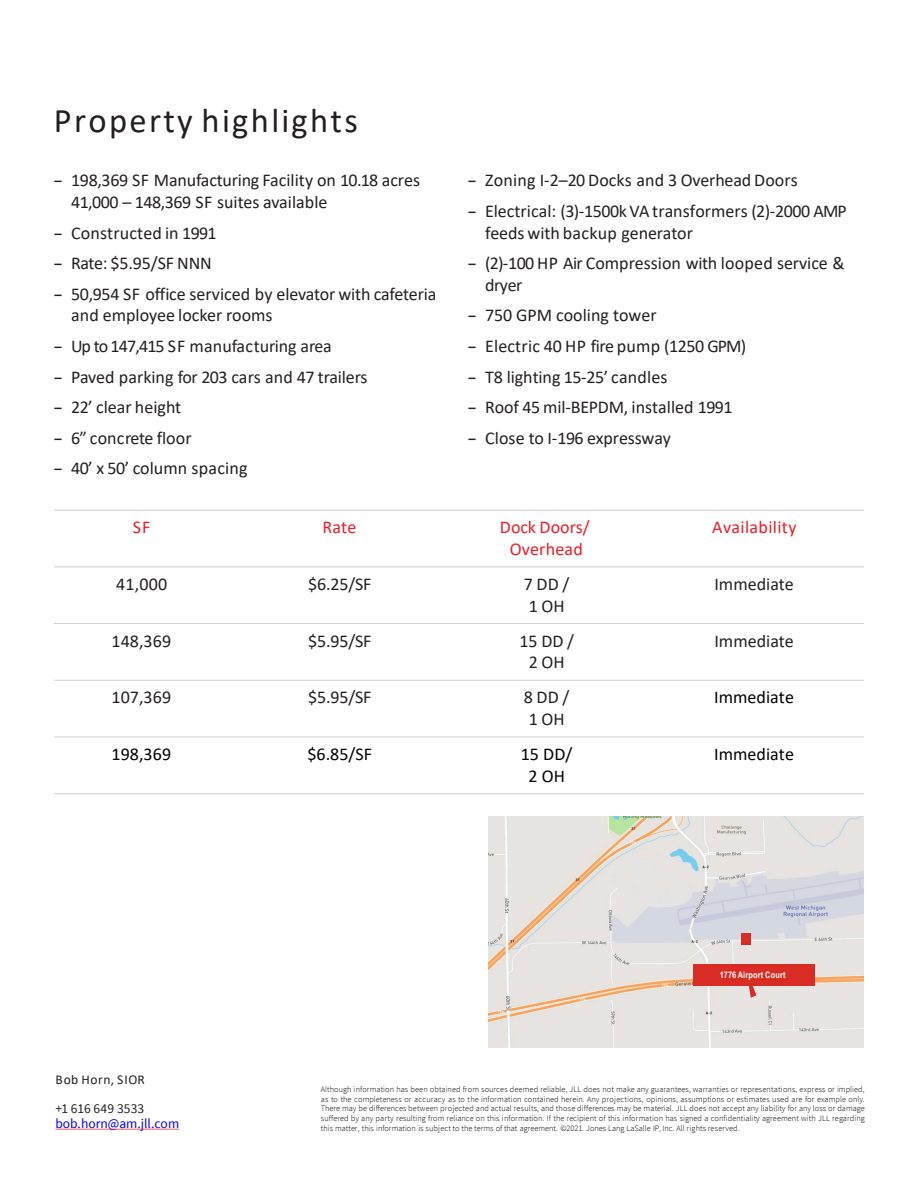
<style>
.page{position:relative;width:918px;height:1188px;background:#fff}
.page>*{position:absolute;margin:0;border:0;box-sizing:border-box;transform-origin:0 0}
.t1{font:34.5px "Calibri";letter-spacing:.065em;color:#231f20}
.t2{font:18px/21.6px "Calibri";color:#231f20}
.t3{font:18px "Calibri";color:#000}
.t4{font:18px/21.6px "Calibri";letter-spacing:.01em;color:#ed1c24;text-align:center}
.t5{font:13.5px "Source Sans Pro";letter-spacing:.005em;color:#00f}
.t6{font:13.5px "Calibri";letter-spacing:.04em;color:#231f20}
.t7{font:13.5px "Source Sans Pro";letter-spacing:.01em;color:#231f20}
.t8{font:700 9px "Arial Narrow";letter-spacing:.02em;color:#fff}
.t9{font:300 8.25px/9.9px "Source Sans Pro";color:#000;text-align:justify}
.s1{font-family:"Source Sans Pro";font-weight:600}
</style>
<div class="page">
<hr style="left:54px;top:566px;width:810px;height:1px;background:#ccced0">
<hr style="left:54px;top:623px;width:810px;height:1px;background:#ccced0">
<hr style="left:54px;top:680px;width:810px;height:1px;background:#ccced0">
<hr style="left:54px;top:737px;width:810px;height:1px;background:#ccced0">
<hr style="left:54px;top:510px;width:810px;height:1px;background:#ccced0">
<hr style="left:54px;top:793px;width:810px;height:1px;background:#ccced0">
<img style="left:488px;top:817px;width:376px;height:230px">
<svg style="left:746px;top:986px;width:10px;height:12px"></svg>
<div style="left:693px;top:964px;width:122px;height:22px;background:#d82c24"></div>
<div style="left:742px;top:933px;width:9px;height:12px;background:#d82c24"></div>
<svg style="left:55px;top:1129px;width:124px;height:1px"></svg>
<h2 class="t1" style="left:54px;top:96px;width:306px">Property highlights</h2>
<p class="t2" style="left:71px;top:169px;width:351px;text-indent:-17px"><span class="s1">–</span> 198,369 SF Manufacturing Facility on 10.18 acres<br>41,000 – 148,369 SF suites available</p>
<p class="t2" style="left:54px;top:221px;width:164px"><span class="s1">–</span> Constructed in 1991</p>
<p class="t2" style="left:54px;top:252px;width:159px"><span class="s1">–</span> Rate: $5.95/SF NNN</p>
<p class="t2" style="left:71px;top:283px;width:367px;text-indent:-17px"><span class="s1">–</span> 50,954 SF office serviced by elevator with cafeteria and employee locker rooms</p>
<p class="t2" style="left:54px;top:335px;width:279px"><span class="s1">–</span> Up to 147,415 SF manufacturing area</p>
<p class="t2" style="left:54px;top:365px;width:315px"><span class="s1">–</span> Paved parking for 203 cars and 47 trailers</p>
<p class="t2" style="left:54px;top:396px;width:129px"><span class="s1">–</span> 22’ clear height</p>
<p class="t2" style="left:54px;top:427px;width:139px"><span class="s1">–</span> 6” concrete floor</p>
<p class="t2" style="left:54px;top:457px;width:195px"><span class="s1">–</span> 40’ x 50’ column spacing</p>
<p class="t2" style="left:468px;top:169px;width:331px"><span class="s1">–</span> Zoning I-2–20 Docks and 3 Overhead Doors</p>
<p class="t2" style="left:485px;top:200px;width:363px;text-indent:-17px"><span class="s1">–</span> Electrical: (3)-1500k VAtransformers (2)-2000 AMP feeds with backup generator</p>
<p class="t2" style="left:485px;top:252px;width:361px;text-indent:-17px"><span class="s1">–</span> (2)-100 HP Air Compression with looped service &amp; dryer</p>
<p class="t2" style="left:468px;top:304px;width:190px"><span class="s1">–</span> 750 GPM cooling tower</p>
<p class="t2" style="left:468px;top:335px;width:280px"><span class="s1">–</span> Electric 40 HP fire pump (1250 GPM)</p>
<p class="t2" style="left:468px;top:365px;width:201px"><span class="s1">–</span> T8 lighting 15-25’ candles</p>
<p class="t2" style="left:468px;top:396px;width:266px"><span class="s1">–</span> Roof 45 mil-BEPDM, installed 1991</p>
<p class="t2" style="left:468px;top:427px;width:205px"><span class="s1">–</span> Close to I-196 expressway</p>
<p class="t4" style="left:133px;top:516px;width:19px">SF</p>
<p class="t4" style="left:322px;top:516px;width:35px">Rate</p>
<p class="t4" style="left:500px;top:516px;width:91px">Dock Doors/<br>Overhead</p>
<p class="t4" style="left:712px;top:516px;width:86px">Availability</p>
<p class="t2" style="left:116px;top:573px;width:53px">41,000</p>
<p class="t2" style="left:308px;top:573px;width:65px">$6.25/SF</p>
<p class="t2" style="left:524px;top:573px;width:47px">7DD/</p>
<p class="t2" style="left:529px;top:594px;width:37px">1OH</p>
<p class="t2" style="left:714px;top:573px;width:81px">Immediate</p>
<p class="t2" style="left:112px;top:630px;width:61px">148,369</p>
<p class="t2" style="left:308px;top:630px;width:65px">$5.95/SF</p>
<p class="t2" style="left:519px;top:630px;width:56px">15DD/</p>
<p class="t2" style="left:529px;top:651px;width:37px">2OH</p>
<p class="t2" style="left:714px;top:630px;width:81px">Immediate</p>
<p class="t2" style="left:112px;top:686px;width:61px">107,369</p>
<p class="t2" style="left:308px;top:686px;width:65px">$5.95/SF</p>
<p class="t2" style="left:524px;top:686px;width:47px">8DD/</p>
<p class="t2" style="left:529px;top:708px;width:37px">1OH</p>
<p class="t3" style="left:714px;top:685px;width:81px">Immediate</p>
<p class="t3" style="left:112px;top:742px;width:61px">198,369</p>
<p class="t3" style="left:307px;top:742px;width:66px">$6.85/SF</p>
<p class="t3" style="left:521px;top:742px;width:53px">15 DD/</p>
<p class="t3" style="left:529px;top:763px;width:38px">2 OH</p>
<p class="t3" style="left:714px;top:742px;width:81px">Immediate</p>
<p class="t8" style="left:720px;top:968px;width:67px">1776 Airport Court</p>
<p class="t6" style="left:55px;top:1070px;width:91px">Bob Horn, SIOR</p>
<p class="t7" style="left:55px;top:1100px;width:90px">+1 616 649 3533</p>
<p class="t5" style="left:55px;top:1115px;width:125px">bob.horn@am.jll.com</p>
<p class="t9" style="left:321px;top:1084px;width:545px">Although information has been obtained from sources deemed reliable, JLL does not make any guarantees, warranties or representations, express or implied, as to the completeness or accuracy as to the information contained herein. Any projections, opinions, assumptions or estimates used are for example only.<br>There may be differences between projected and actual results, and those differences may be material. JLL does not accept any liability for any loss or damage suffered by any party resulting from reliance on this information. If the recipient of this information has signed a confidentiality agreement with JLL regarding this matter, this information is subject to the terms of that agreement. ©2021. Jones Lang LaSalle IP, Inc. All rights reserved.</p>
</div>
